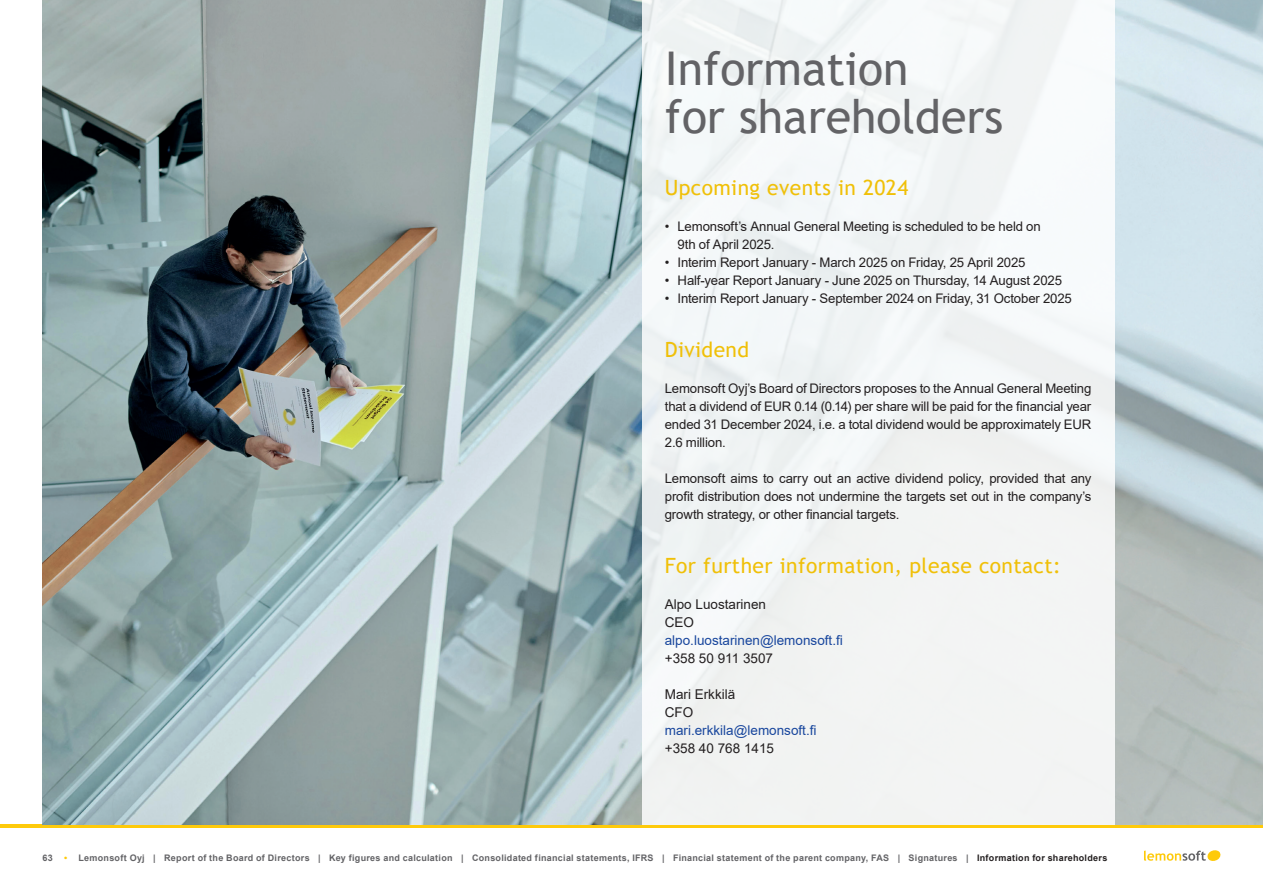
<style>
.page{position:relative;width:1263px;height:893px;background:#fff}
.page>*{position:absolute;margin:0;border:0;box-sizing:border-box;transform-origin:0 0}
.t1{font:46.5px/48px "Trebuchet MS";color:#636366}
.t2{font:21px "Trebuchet MS";letter-spacing:.02em;color:#f0c008}
.t3{font:13.5px/18px "Arial";color:#231f20}
.t4{font:13.5px "Arial";color:#18469d}
.t5{font:13.2px/18px "Arial";letter-spacing:-.01em;color:#231f20;text-align:justify}
.t6{font:700 9px "Arial";letter-spacing:.03em;color:#636366}
.s1{color:#feca0a}
.s2{color:#231f20}
</style>
<div class="page">
<svg style="left:1144px;top:850px;width:77px;height:11px"></svg>
<hr style="left:0;top:825px;width:1263px;height:3px;background:#feca0a">
<img style="left:43px;top:0;width:1220px;height:825px">
<div style="left:642px;top:0;width:472px;height:825px;background:#f3f4f4"></div>
<h1 class="t1" style="left:665px;top:44px;width:340px">Information<br>for shareholders</h1>
<h2 class="t2" style="left:665px;top:174px;width:245px">Upcoming events in 2024</h2>
<p class="t5" style="left:677px;top:217px;width:365px;text-indent:-13px">• Lemonsoft’s Annual General Meeting is scheduled to be held on<br>9th of April 2025.</p>
<p class="t5" style="left:665px;top:253px;width:362px">• Interim Report January - March 2025 on Friday, 25 April 2025</p>
<p class="t5" style="left:665px;top:271px;width:399px">• Half-year Report January - June 2025 on Thursday, 14 August 2025</p>
<p class="t5" style="left:665px;top:289px;width:409px">• Interim Report January - September 2024 on Friday, 31 October 2025</p>
<h2 class="t2" style="left:665px;top:336px;width:86px">Dividend</h2>
<p class="t5" style="left:665px;top:379px;width:428px">Lemonsoft Oyj’s Board of Directors proposes to the Annual General Meeting that a dividend of EUR 0.14 (0.14) per share will be paid for the financial year ended 31 December 2024, i.e. a total dividend would be approximately EUR 2.6 million.</p>
<p class="t5" style="left:665px;top:469px;width:428px">Lemonsoft aims to carry out an active dividend policy, provided that any profit distribution does not undermine the targets set out in the company’s growth strategy, or other financial targets.</p>
<h2 class="t2" style="left:665px;top:552px;width:398px">For further information, please contact:</h2>
<p class="t3" style="left:665px;top:595px;width:103px">Alpo Luostarinen<br>CEO</p>
<p class="t4" style="left:665px;top:631px;width:180px">alpo.luostarinen@lemonsoft.fi</p>
<p class="t3" style="left:665px;top:649px;width:110px">+358 50 911 3507</p>
<p class="t3" style="left:665px;top:685px;width:72px">Mari Erkkilä<br>CFO</p>
<p class="t4" style="left:665px;top:721px;width:153px">mari.erkkila@lemonsoft.fi</p>
<p class="t3" style="left:665px;top:739px;width:111px">+358 40 768 1415</p>
<p class="t6" style="left:43px;top:852px;width:1066px">63 <span class="s1">•</span> Lemonsoft Oyj | Report of the Board of Directors | Key figures and calculation | Consolidated financial statements, IFRS | Financial statement of the parent company, FAS | Signatures | <span class="s2">Information for shareholders</span></p>
</div>
